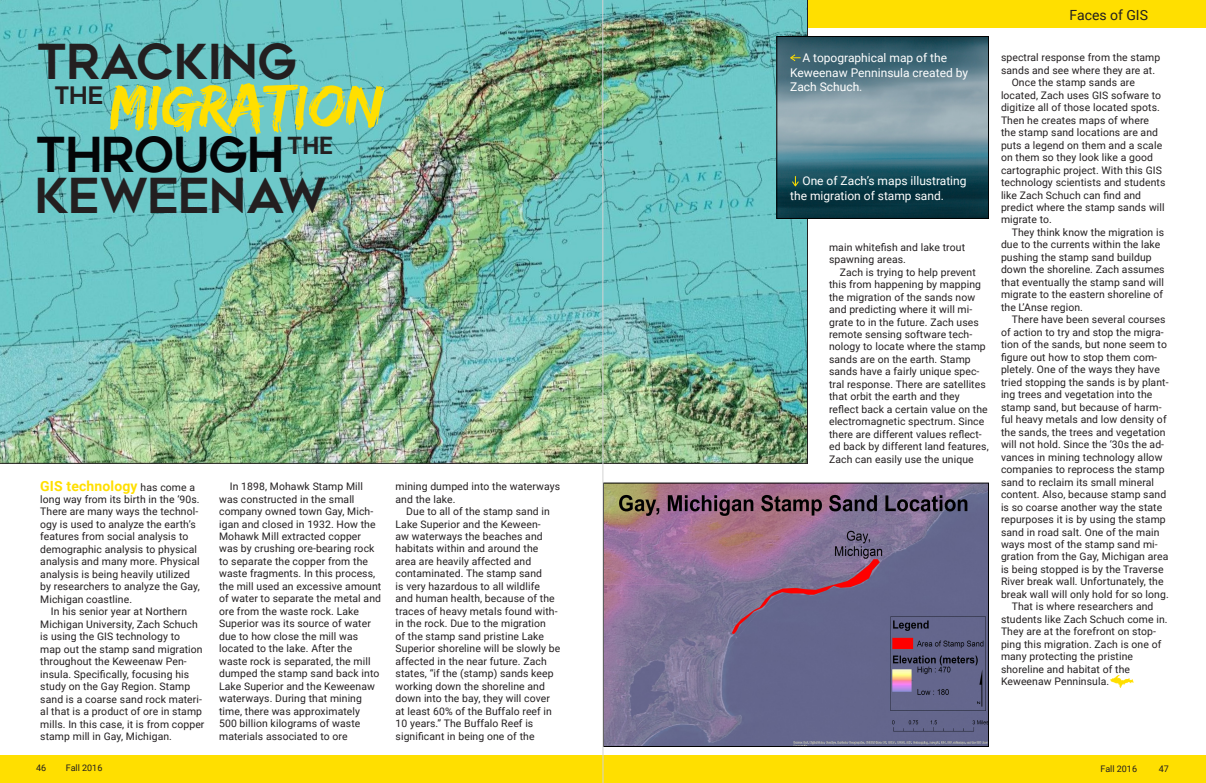
<style>
.page{position:relative;width:1206px;height:783px;background:#fff}
.page>*{position:absolute;margin:0;border:0;box-sizing:border-box;transform-origin:0 0}
.t1{font:62px "Edo SZ";color:#ffdf00}
.t2{font:48px "Geometos";letter-spacing:-.03em;color:#231f20}
.t3{font:48px "Geometos";letter-spacing:-.04em;color:#040507}
.t4{font:24px "Geometos";color:#231f20}
.t5{font:700 24px "Roboto";color:#231f20}
.t6{font:700 14px "Roboto";letter-spacing:.01em;color:#ffdf00}
.t7{font:14px "Roboto";color:#231f20}
.t8{font:12px/14.4px "Roboto";color:#fff}
.t9{font:10.4px/12.5px "Roboto";letter-spacing:.01em;color:#231f20}
.t10{font:9px "Roboto";color:#231f20}
.s1{font-weight:400;font-size:10.4px;color:#231f20}
</style>
<div class="page">
<img style="left:0;top:0;width:808px;height:464px">
<img style="left:605px;top:485px;width:382px;height:260px">
<div style="left:603px;top:483px;width:386px;height:264px;border:1px solid #000"></div>
<div style="left:0;top:755px;width:1206px;height:28px;background:#ffdf00"></div>
<hr style="left:602px;top:0;width:2px;height:783px;background:#d3d3d3">
<div style="left:808px;top:0;width:398px;height:28px;background:#ffdf00"></div>
<img style="left:778px;top:38px;width:209px;height:179px">
<div style="left:776px;top:36px;width:213px;height:183px;border:1px solid #000"></div>
<svg style="left:789px;top:53px;width:12px;height:9px"></svg>
<svg style="left:791px;top:176px;width:9px;height:11px"></svg>
<img style="left:1111px;top:676px;width:22px;height:11px">
<p class="t2" style="left:36px;top:35px;width:263px">TRACKING</p>
<p class="t4" style="left:54px;top:81px;width:52px">THE</p>
<p class="t3" style="left:35px;top:128px;width:251px">THROUGH</p>
<p class="t2" style="left:34px;top:168px;width:294px">KEWEENAW</p>
<p class="t1" style="left:110px;top:70px;width:276px">MIGRATION</p>
<p class="t5" style="left:287px;top:129px;width:47px">THE</p>
<p class="t6" style="left:40px;top:476px;width:156px">GIS technology <span class="s1">has come a</span></p>
<p class="t9" style="left:40px;top:493px;width:161px">long way from its birth in the ‘90s.<br>There are many ways the technol&shy;ogy is used to analyze the earth’s features from social analysis to demographic analysis to physical analysis and many more. Physical analysis is being heavily utilized by researchers to analyze the Gay,<br>Michigan coastline.</p>
<p class="t9" style="left:40px;top:605px;width:166px;text-indent:11px">In his senior year at Northern<br>Michigan University, Zach Schuch is using the GIS technology to<br>map out the stamp sand migration throughout the Keweenaw Pen&shy;insula. Specifically, focusing his study on the Gay Region. Stamp sand is a coarse sand rock materi&shy;al that is a product of ore in stamp mills. In this case, it is from copper stamp mill in Gay, Michigan.</p>
<p class="t9" style="left:219px;top:480px;width:164px;text-indent:11px">In 1898, Mohawk Stamp Mill was constructed in the small company owned town Gay, Mich&shy;igan and closed in 1932. How the<br>Mohawk Mill extracted copper was by crushing ore-bearing rock to separate the copper from the waste fragments. In this process, the mill used an excessive amount of water to separate the metal and ore from the waste rock. Lake</p>
<p class="t9" style="left:219px;top:617px;width:153px">Superior was its source of water due to how close the mill was located to the lake. After the</p>
<p class="t9" style="left:219px;top:654px;width:162px">waste rock is separated, the mill dumped the stamp sand back into<br>Lake Superior and the Keweenaw waterways. During that mining time, there was approximately</p>
<p class="t9" style="left:219px;top:717px;width:143px">500 billion kilograms of waste</p>
<p class="t9" style="left:219px;top:729px;width:130px">materials associated to ore</p>
<p class="t9" style="left:396px;top:480px;width:166px">mining dumped into the waterways and the lake.</p>
<p class="t9" style="left:396px;top:505px;width:166px;text-indent:11px">Due to all of the stamp sand in<br>Lake Superior and the Keween-<br>aw waterways the beaches and habitats within and around the area are heavily affected and contaminated. The stamp sand<br>is very hazardous to all wildlife<br>and human health, because of the traces of heavy metals found with&shy;in the rock. Due to the migration<br>of the stamp sand pristine Lake<br>Superior shoreline will be slowly be affected in the near future. Zach states, “if the (stamp) sands keep working down the shoreline and down into the bay, they will cover at least 60% of the Buffalo reef in<br>10 years.” The Buffalo Reef is</p>
<p class="t9" style="left:396px;top:729px;width:140px">significant in being one of the</p>
<p class="t7" style="left:1070px;top:5px;width:80px">Faces of GIS</p>
<p class="t8" style="left:790px;top:51px;width:179px;text-indent:12px">A topographical map of the<br>Keweenaw Penninsula created by<br>Zach Schuch.</p>
<p class="t8" style="left:790px;top:173px;width:178px;text-indent:12px">One of Zach’s maps illustrating the migration of stamp sand.</p>
<p class="t9" style="left:829px;top:240px;width:137px">main whitefish and lake trout spawning areas.</p>
<p class="t9" style="left:829px;top:265px;width:161px;text-indent:11px">Zach is trying to help prevent this from happening by mapping the migration of the sands now and predicting where it will mi&shy;grate to in the future. Zach uses remote sensing software tech&shy;nology to locate where the stamp sands are on the earth. Stamp sands have a fairly unique spec&shy;tral response. There are satellites that orbit the earth and they reflect back a certain value on the electromagnetic spectrum. Since there are different values reflect&shy;ed back by different land features,<br>Zach can easily use the unique</p>
<p class="t9" style="left:1001px;top:51px;width:161px">spectral response from the stamp sands and see where they are at.</p>
<p class="t9" style="left:1001px;top:76px;width:166px;text-indent:11px">Once the stamp sands are located, Zach uses GIS sofware to digitize all of those located spots.<br>Then he creates maps of where the stamp sand locations are and puts a legend on them and a scale on them so they look like a good cartographic project. With this GIS technology scientists and students like Zach Schuch can find and predict where the stamp sands will migrate to.</p>
<p class="t9" style="left:1001px;top:226px;width:165px;text-indent:11px">They think know the migration is due to the currents within the lake pushing the stamp sand buildup down the shoreline. Zach assumes that eventually the stamp sand will migrate to the eastern shoreline of the L’Anse region.</p>
<p class="t9" style="left:1001px;top:313px;width:169px;text-indent:11px">There have been several courses of action to try and stop the migra&shy;tion of the sands, but none seem to figure out how to stop them com&shy;pletely. One of the ways they have tried stopping the sands is by plant&shy;ing trees and vegetation into the stamp sand, but because of harm&shy;ful heavy metals and low density of the sands, the trees and vegetation will not hold. Since the ‘30s the ad&shy;vances in mining technology allow companies to reprocess the stamp sand to reclaim its small mineral content. Also, because stamp sand is so coarse another way the state repurposes it is by using the stamp sand in road salt. One of the main ways most of the stamp sand mi&shy;gration from the Gay, Michigan area is being stopped is by the Traverse River break wall. Unfortunately, the break wall will only hold for so long.</p>
<p class="t9" style="left:1001px;top:600px;width:168px;text-indent:11px">That is where researchers and students like Zach Schuch come in.<br>They are at the forefront on stop&shy;ping this migration. Zach is one of many protecting the pristine</p>
<p class="t9" style="left:1001px;top:662px;width:131px">shoreline and habitat of the</p>
<p class="t9" style="left:1001px;top:675px;width:110px">Keweenaw Penninsula.</p>
<p class="t10" style="left:36px;top:762px;width:12px">46</p>
<p class="t10" style="left:66px;top:762px;width:38px">Fall 2016</p>
<p class="t10" style="left:1101px;top:762px;width:38px">Fall 2016</p>
<p class="t10" style="left:1159px;top:762px;width:12px">47</p>
</div>
